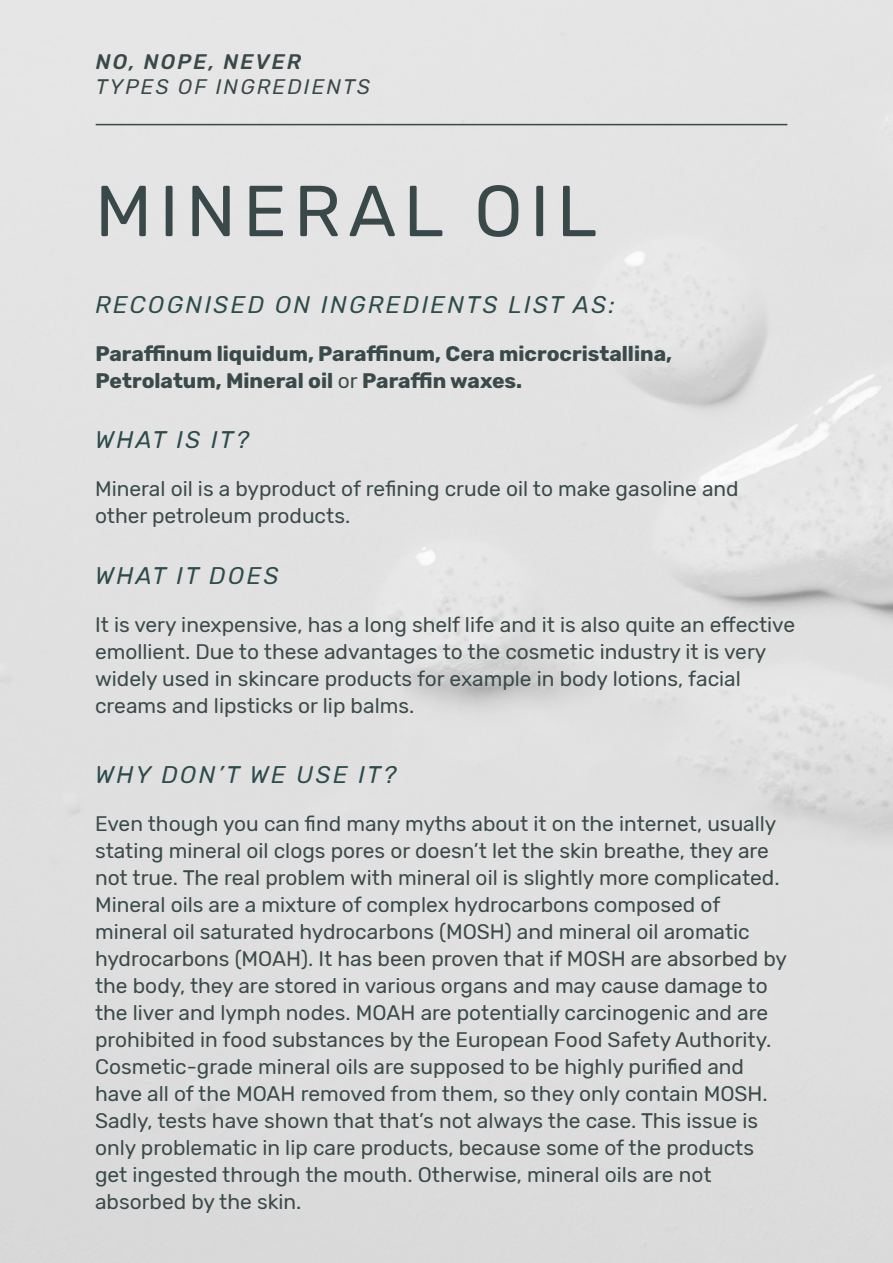
<style>
.page{position:relative;width:893px;height:1263px;background:#fff}
.page>*{position:absolute;margin:0;border:0;box-sizing:border-box;transform-origin:0 0}
.t1{font:72px "Rubik";letter-spacing:.1em;color:#394848}
.t2{font:italic 24px "Rubik";letter-spacing:.1em;color:#2d4b4b}
.t3{font:21px/27px "Rubik";color:#3a4949}
.t4{font:700 21px "Rubik";color:#3a4949}
.t5{font:italic 21px "Rubik";letter-spacing:.1em;color:#394848}
.t6{font:italic 500 21px "Rubik";letter-spacing:.1em;color:#394848}
.s1{font-weight:400}
</style>
<div class="page">
<hr style="left:96px;top:124px;width:691px;height:1px;background:#394848">
<p class="t6" style="left:96px;top:50px;width:207px">NO, NOPE, NEVER</p>
<p class="t5" style="left:96px;top:75px;width:276px">TYPES OF INGREDIENTS</p>
<p class="t1" style="left:95px;top:170px;width:503px">MINERAL OIL</p>
<p class="t2" style="left:95px;top:292px;width:521px">RECOGNISED ON INGREDIENTS LIST AS:</p>
<p class="t4" style="left:95px;top:342px;width:578px">Paraffinum liquidum, Paraffinum, Cera microcristallina,</p>
<p class="t4" style="left:95px;top:369px;width:428px">Petrolatum, Mineral oil <span class="s1">or</span> Paraffin waxes.</p>
<p class="t2" style="left:95px;top:426px;width:155px">WHAT IS IT?</p>
<p class="t3" style="left:95px;top:476px;width:645px">Mineral oil is a byproduct of refining crude oil to make gasoline and other petroleum products.</p>
<p class="t2" style="left:95px;top:562px;width:185px">WHAT IT DOES</p>
<p class="t3" style="left:95px;top:612px;width:702px">It is very inexpensive, has a long shelf life and it is also quite an effective emollient. Due to these advantages to the cosmetic industry it is very widely used in skincare products for example in body lotions, facial creams and lipsticks or lip balms.</p>
<p class="t2" style="left:95px;top:761px;width:302px">WHY DON’T WE USE IT?</p>
<p class="t3" style="left:95px;top:811px;width:694px">Even though you can find many myths about it on the internet, usually stating mineral oil clogs pores or doesn’t let the skin breathe, they are not true. The real problem with mineral oil is slightly more complicated.<br>Mineral oils are a mixture of complex hydrocarbons composed of mineral oil saturated hydrocarbons (MOSH) and mineral oil aromatic hydrocarbons (MOAH). It has been proven that if MOSH are absorbed by the body, they are stored in various organs and may cause damage to the liver and lymph nodes. MOAH are potentially carcinogenic and are prohibited in food substances by the European Food Safety Authority.<br>Cosmetic-grade mineral oils are supposed to be highly purified and have all of the MOAH removed from them, so they only contain MOSH.<br>Sadly, tests have shown that that’s not always the case. This issue is only problematic in lip care products, because some of the products get ingested through the mouth. Otherwise, mineral oils are not absorbed by the skin.</p>
</div>
